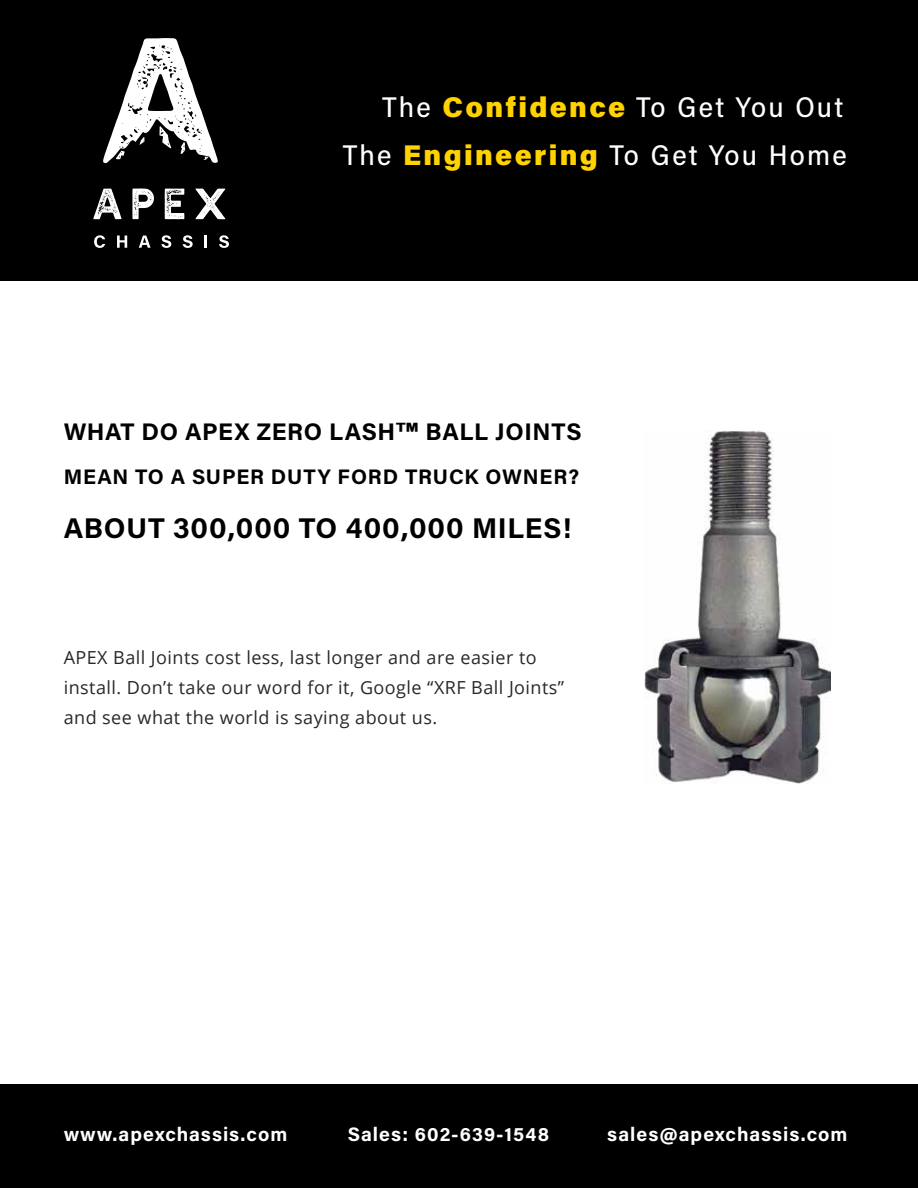
<style>
.page{position:relative;width:918px;height:1188px;background:#fff}
.page>*{position:absolute;margin:0;border:0;box-sizing:border-box;transform-origin:0 0}
.t1{font:28.5px/47.5px "Acumin Variable Concept";letter-spacing:.115em;color:#fff;text-align:right}
.t2{font:28.5px "Acumin Variable Concept";letter-spacing:.075em;color:#000}
.t3{font:24px "Acumin Variable Concept";letter-spacing:.06em;color:#000}
.t4{font:21px "Acumin Variable Concept";letter-spacing:.07em;color:#000}
.t5{font:19.5px "Acumin Variable Concept";letter-spacing:.105em;color:#fff}
.t6{font:18px/30px "Open Sans";letter-spacing:.025em;color:#292829}
.s1{color:#ffd200}
.s2{font-family:"Arial";font-weight:900}
</style>
<div class="page">
<img style="left:645px;top:431px;width:186px;height:352px">
<div style="left:0;top:0;width:918px;height:281px;background:#000"></div>
<svg style="left:93px;top:189px;width:29px;height:30px"></svg>
<svg style="left:132px;top:189px;width:22px;height:30px"></svg>
<svg style="left:165px;top:189px;width:19px;height:30px"></svg>
<svg style="left:195px;top:188px;width:30px;height:31px"></svg>
<svg style="left:94px;top:235px;width:11px;height:13px"></svg>
<svg style="left:117px;top:236px;width:10px;height:12px"></svg>
<svg style="left:139px;top:236px;width:12px;height:12px"></svg>
<svg style="left:161px;top:235px;width:10px;height:13px"></svg>
<svg style="left:183px;top:235px;width:10px;height:13px"></svg>
<svg style="left:205px;top:236px;width:2px;height:12px"></svg>
<svg style="left:219px;top:235px;width:10px;height:13px"></svg>
<svg style="left:103px;top:38px;width:115px;height:125px"></svg>
<div style="left:0;top:1085px;width:918px;height:103px;background:#000"></div>
<h1 class="t1" style="left:343px;top:82px;width:506px">The <span class="s1">Confidence</span> To Get You Out<br>The <span class="s1">Engineering</span> To Get You Home</h1>
<h2 class="t3" style="left:64px;top:415px;width:518px">WHAT DO APEX ZERO LASH<span class="s2">™</span> BALL JOINTS</h2>
<p class="t4" style="left:64px;top:462px;width:516px">MEAN TO A SUPER DUTY FORD TRUCK OWNER?</p>
<h1 class="t2" style="left:64px;top:508px;width:508px">ABOUT 300,000 TO 400,000 MILES!</h1>
<p class="t6" style="left:64px;top:642px;width:502px">APEX Ball Joints cost less, last longer and are easier to install. Don’t take our word for it, Google “XRF Ball Joints” and see what the world is saying about us.</p>
<p class="t5" style="left:64px;top:1121px;width:224px">www.apexchassis.com</p>
<p class="t5" style="left:348px;top:1121px;width:202px">Sales: 602-639-1548</p>
<p class="t5" style="left:607px;top:1121px;width:241px">sales@apexchassis.com</p>
</div>
